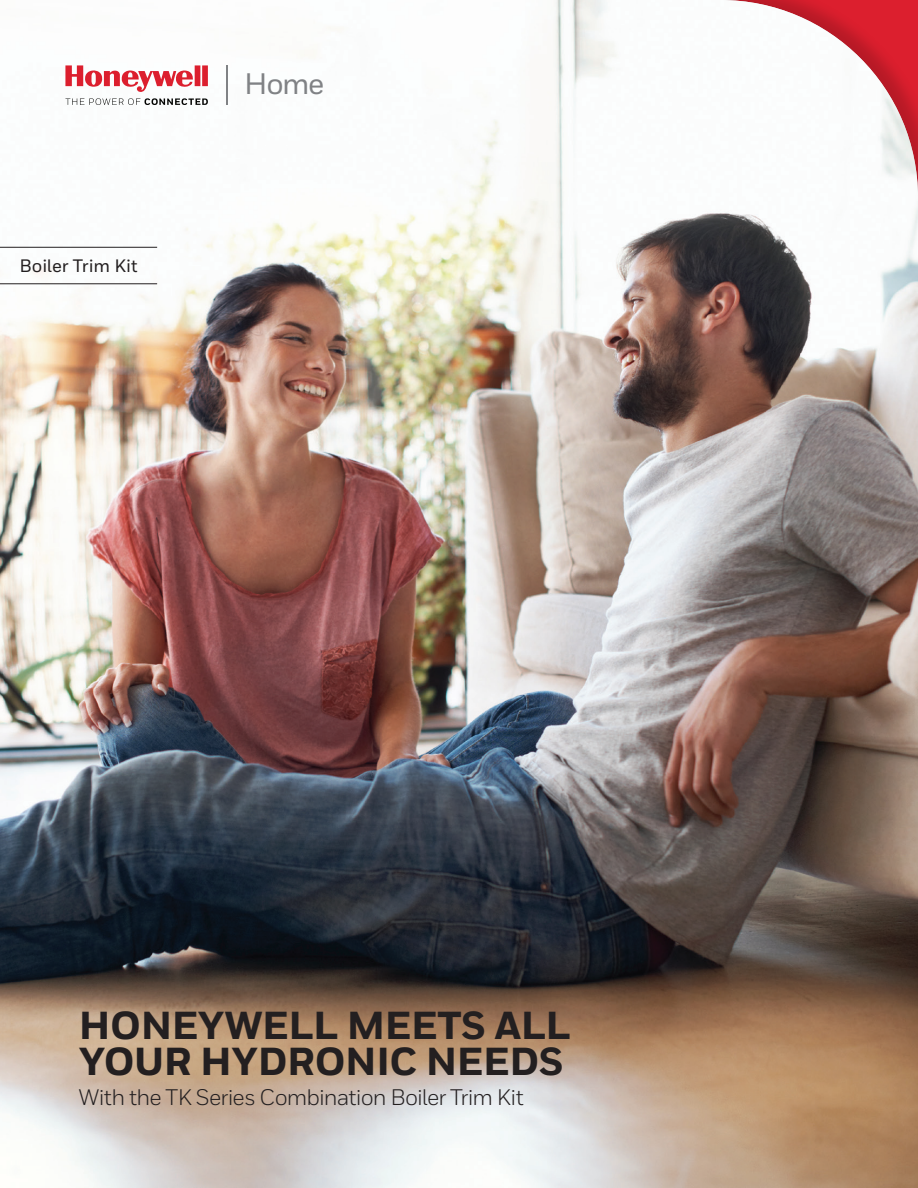
<style>
.page{position:relative;width:918px;height:1188px;background:#fff}
.page>*{position:absolute;margin:0;border:0;box-sizing:border-box;transform-origin:0 0}
.t1{font:800 39px/36px "Honeywell Sans";letter-spacing:-.01em;color:#231f20}
.t2{font:500 29.55px "Honeywell Sans";color:#808285}
.t3{font:22.5px "Honeywell Sans";letter-spacing:-.035em;color:#231f20}
.t4{font:500 18px "Honeywell Sans";color:#231f20}
</style>
<div class="page">
<img style="left:0;top:27px;width:918px;height:1161px">
<div style="left:333px;top:0;width:585px;height:585px;background:#231f20;opacity:.2"></div>
<hr style="left:226px;top:65px;width:1px;height:40px;background:#808285">
<svg style="left:65px;top:65px;width:143px;height:27px"></svg>
<svg style="left:65px;top:98px;width:143px;height:7px"></svg>
<hr style="left:0;top:247px;width:157px;height:1px;background:#231f20">
<hr style="left:0;top:283px;width:157px;height:1px;background:#231f20">
<p class="t4" style="left:19px;top:255px;width:120px">Boiler Trim Kit</p>
<h2 class="t2" style="left:244px;top:66px;width:82px">Home</h2>
<h1 class="t1" style="left:79px;top:1009px;width:494px">HONEYWELL MEETS ALL<br>YOUR HYDRONIC NEEDS</h1>
<p class="t3" style="left:79px;top:1084px;width:446px">With the TK Series Combination Boiler Trim Kit</p>
</div>
